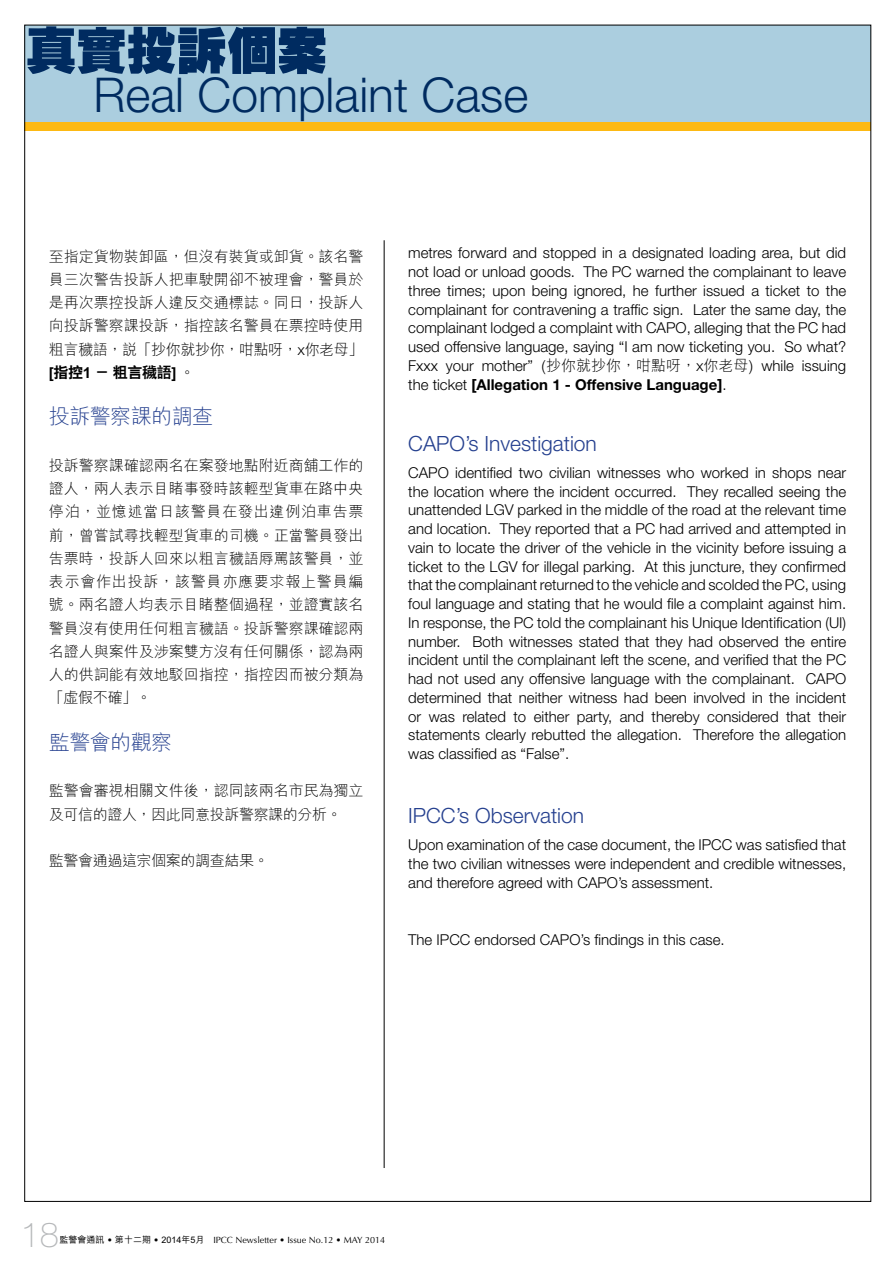
<style>
.page{position:relative;width:893px;height:1263px;background:#fff}
.page>*{position:absolute;margin:0;border:0;box-sizing:border-box;transform-origin:0 0}
.t1{font:800 50.25px "C Hei HK";color:#002b60}
.t2{font:300 48px "Helvetica Neue";color:#002b60}
.t3{font:100 34.5px "Helvetica Neue";color:#b6b8ba}
.t4{font:300 21px "Helvetica Neue";color:#25408f}
.t5{font:300 21px "M Hei HK";letter-spacing:-.025em;color:#25408f}
.t6{font:300 15px/18.8px "Helvetica Neue";color:#000;text-align:justify}
.t7{font:300 15px/23.2px "M Hei HK";color:#000;text-align:justify}
.t8{font:300 15px "M Hei HK";letter-spacing:-.025em;color:#000}
.t9{font:9px "Optima";color:#000}
.s1{font-family:"C Hei 2 HK";font-weight:800}
.s2{font-family:"M Hei HK"}
.s3{font-weight:700}
.s4{font-family:"M Hei HK";font-weight:500}
</style>
<div class="page">
<div style="left:25px;top:25px;width:846px;height:105px;background:#abcedf"></div>
<div style="left:25px;top:122px;width:846px;height:9px;background:#fdb913"></div>
<hr style="left:384px;top:240px;width:1px;height:928px;background:#000">
<h1 class="t1" style="left:26px;top:17px;width:303px">真實投訴個案</h1>
<h2 class="t2" style="left:93px;top:65px;width:436px">Real Complaint Case</h2>
<p class="t7" style="left:49px;top:244px;width:316px">至指定貨物裝卸區，但沒有裝貨或卸貨。該名警員三次警告投訴人把車駛開卻不被理會，警員於是再次票控投訴人違反交通標誌。同日，投訴人向投訴警察課投訴，指控該名警員在票控時使用粗言穢語，說「抄你就抄你，咁點呀，x你老母」<span class="s1">[指控1 － 粗言穢語]</span> 。</p>
<p class="t5" style="left:49px;top:402px;width:166px">投訴警察課的調查</p>
<p class="t7" style="left:49px;top:453px;width:316px">投訴警察課確認兩名在案發地點附近商舖工作的證人，兩人表示目睹事發時該輕型貨車在路中央停泊，並憶述當日該警員在發出違例泊車告票前，曾嘗試尋找輕型貨車的司機。正當警員發出告票時，投訴人回來以粗言穢語辱罵該警員，並表示會作出投訴，該警員亦應要求報上警員編號。兩名證人均表示目睹整個過程，並證實該名警員沒有使用任何粗言穢語。投訴警察課確認兩名證人與案件及涉案雙方沒有任何關係，認為兩人的供詞能有效地駁回指控，指控因而被分類為「虛假不確」。</p>
<p class="t5" style="left:49px;top:727px;width:125px">監警會的觀察</p>
<p class="t7" style="left:49px;top:779px;width:316px">監警會審視相關文件後，認同該兩名市民為獨立及可信的證人，因此同意投訴警察課的分析。</p>
<p class="t8" style="left:49px;top:850px;width:221px">監警會通過這宗個案的調查結果。</p>
<p class="t6" style="left:408px;top:243px;width:440px">metres forward and stopped in a designated loading area, but did not load or unload goods. The PC warned the complainant to leave three times; upon being ignored, he further issued a ticket to the complainant for contravening a traffic sign. Later the same day, the complainant lodged a complaint with CAPO, alleging that the PC had used offensive language, saying “I am now ticketing you. So what?<br>Fxxx your mother” <span class="s2">(抄你就抄你，咁點呀，x你老母)</span> while issuing the ticket <span class="s3">[Allegation 1 - Offensive Language]</span>.</p>
<p class="t4" style="left:408px;top:430px;width:190px">CAPO’s Investigation</p>
<p class="t6" style="left:408px;top:463px;width:440px">CAPO identified two civilian witnesses who worked in shops near the location where the incident occurred. They recalled seeing the unattended LGV parked in the middle of the road at the relevant time and location. They reported that a PC had arrived and attempted in vain to locate the driver of the vehicle in the vicinity before issuing a ticket to the LGV for illegal parking. At this juncture, they confirmed that the complainant returned to the vehicle and scolded the PC, using foul language and stating that he would file a complaint against him.<br>In response, the PC told the complainant his Unique Identification (UI) number. Both witnesses stated that they had observed the entire incident until the complainant left the scene, and verified that the PC had not used any offensive language with the complainant. CAPO determined that neither witness had been involved in the incident or was related to either party, and thereby considered that their statements clearly rebutted the allegation. Therefore the allegation was classified as “False”.</p>
<p class="t4" style="left:408px;top:803px;width:177px">IPCC’s Observation</p>
<p class="t6" style="left:408px;top:835px;width:439px">Upon examination of the case document, the IPCC was satisfied that the two civilian witnesses were independent and credible witnesses, and therefore agreed with CAPO’s assessment.</p>
<p class="t6" style="left:408px;top:930px;width:318px">The IPCC endorsed CAPO’s findings in this case.</p>
<p class="t3" style="left:21px;top:1215px;width:40px">18</p>
<p class="t9" style="left:60px;top:1234px;width:327px"><span class="s4">監警會通訊</span> • <span class="s4">第十二期</span> • <span class="s4">2014年5月</span> IPCC Newsletter • Issue No.12 • MAY 2014</p>
</div>
